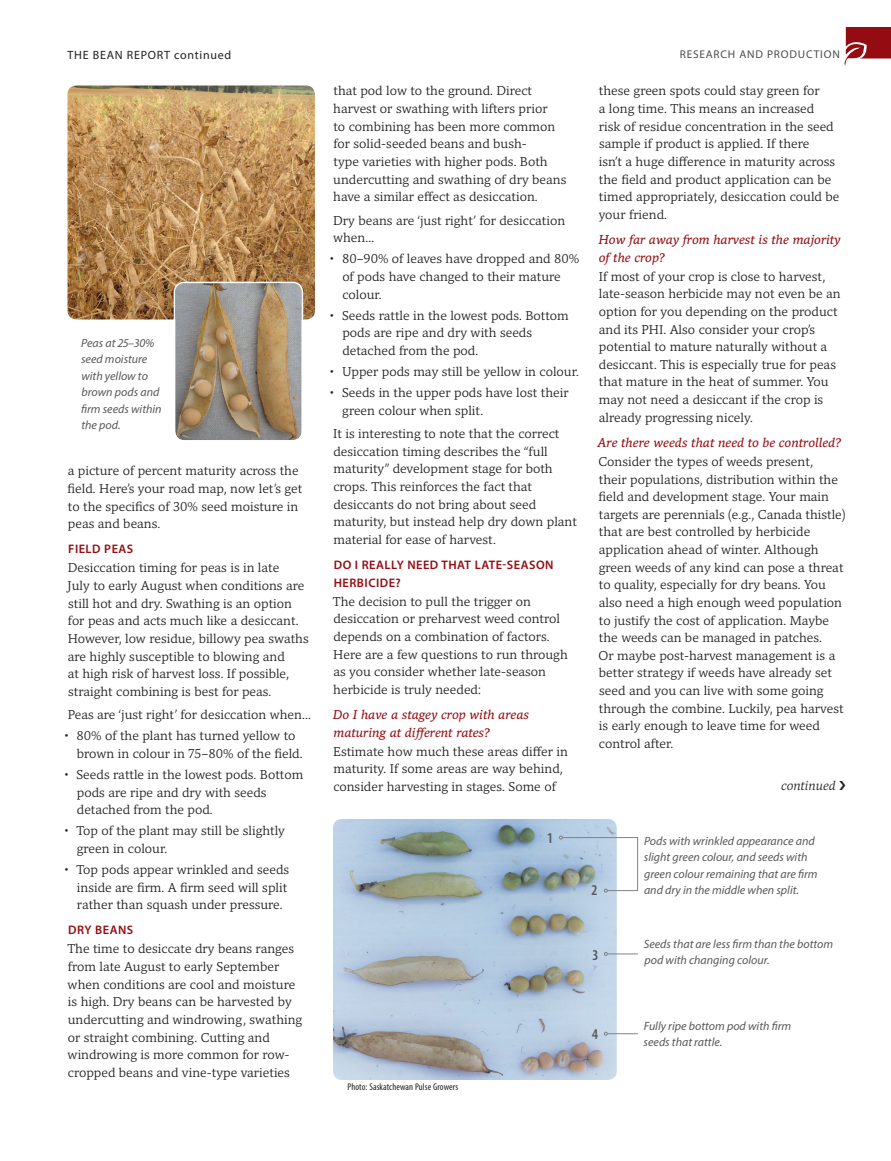
<style>
.page{position:relative;width:891px;height:1161px;background:#fff}
.page>*{position:absolute;margin:0;border:0;box-sizing:border-box;transform-origin:0 0}
.t1{font:600 condensed 15px "Myriad Pro";color:#57585a}
.t2{font:13.2px/17.7px "Mundo Serif";color:#231f20}
.t3{font:italic 13.2px/17.7px "Mundo Serif";color:#940c12}
.t4{font:italic 13.2px "Mundo Serif";color:#231f20}
.t5{font:600 12.3px/17.5px "Myriad Pro";letter-spacing:.04em;color:#940c12}
.t6{font:italic 12px/16.5px "Myriad Pro";color:#57585a}
.t7{font:12px "Myriad Pro";letter-spacing:.06em;color:#231f20}
.t8{font:11.25px "Myriad Pro";letter-spacing:.07em;color:#4b4c4d}
.t9{font:condensed 9.75px "Myriad Pro";letter-spacing:.01em;color:#231f20}
.s1{font-size:13.5px}
</style>
<div class="page">
<svg style="left:844px;top:27px;width:47px;height:39px"></svg>
<img style="left:68px;top:86px;width:247px;height:234px">
<img style="left:175px;top:283px;width:127px;height:156px">
<div style="left:174px;top:282px;width:129px;height:160px;border:2px solid #fff;border-radius:10px"></div>
<img style="left:333px;top:819px;width:284px;height:261px">
<svg style="left:559px;top:836px;width:79px;height:56px"></svg>
<hr style="left:607px;top:954px;width:31px;height:1px;background:#808285">
<svg style="left:604px;top:952px;width:4px;height:4px"></svg>
<hr style="left:607px;top:1033px;width:31px;height:1px;background:#808285">
<svg style="left:604px;top:1032px;width:4px;height:4px"></svg>
<p class="t7" style="left:68px;top:47px;width:165px">THE BEAN REPORT continued</p>
<p class="t6" style="left:81px;top:334px;width:82px">Peas at 25–30% seed moisture with yellow to brown pods and firm seeds within the pod.</p>
<p class="t2" style="left:68px;top:461px;width:236px">a picture of percent maturity across the field. Here’s your road map, now let’s get to the specifics of 30% seed moisture in peas and beans.</p>
<p class="t5" style="left:68px;top:540px;width:67px">FIELD PEAS</p>
<p class="t2" style="left:68px;top:559px;width:243px">Desiccation timing for peas is in late<br>July to early August when conditions are still hot and dry. Swathing is an option for peas and acts much like a desiccant.<br>However, low residue, billowy pea swaths are highly susceptible to blowing and<br>at high risk of harvest loss. If possible, straight combining is best for peas.</p>
<p class="t2" style="left:68px;top:706px;width:245px">Peas are ‘just right’ for desiccation when…</p>
<p class="t2" style="left:77px;top:727px;width:227px;text-indent:-12px"><span class="s1">•</span> 80% of the plant has turned yellow to brown in colour in 75–80% of the field.</p>
<p class="t2" style="left:77px;top:765px;width:228px;text-indent:-12px"><span class="s1">•</span> Seeds rattle in the lowest pods. Bottom pods are ripe and dry with seeds detached from the pod.</p>
<p class="t2" style="left:77px;top:821px;width:210px;text-indent:-12px"><span class="s1">•</span> Top of the plant may still be slightly green in colour.</p>
<p class="t2" style="left:77px;top:860px;width:214px;text-indent:-12px"><span class="s1">•</span> Top pods appear wrinkled and seeds inside are firm. A firm seed will split rather than squash under pressure.</p>
<p class="t5" style="left:68px;top:921px;width:67px">DRY BEANS</p>
<p class="t2" style="left:67px;top:940px;width:236px">The time to desiccate dry beans ranges from late August to early September when conditions are cool and moisture is high. Dry beans can be harvested by undercutting and windrowing, swathing or straight combining. Cutting and windrowing is more common for row&shy;cropped beans and vine-type varieties</p>
<p class="t2" style="left:333px;top:82px;width:235px">that pod low to the ground. Direct harvest or swathing with lifters prior<br>to combining has been more common for solid-seeded beans and bush-<br>type varieties with higher pods. Both undercutting and swathing of dry beans have a similar effect as desiccation.</p>
<p class="t2" style="left:333px;top:211px;width:234px">Dry beans are ‘just right’ for desiccation when…</p>
<p class="t2" style="left:342px;top:250px;width:239px;text-indent:-12px"><span class="s1">•</span> 80–90% of leaves have dropped and 80% of pods have changed to their mature colour.</p>
<p class="t2" style="left:342px;top:306px;width:228px;text-indent:-12px"><span class="s1">•</span> Seeds rattle in the lowest pods. Bottom pods are ripe and dry with seeds detached from the pod.</p>
<p class="t2" style="left:330px;top:362px;width:250px"><span class="s1">•</span> Upper pods may still be yellow in colour.</p>
<p class="t2" style="left:342px;top:383px;width:228px;text-indent:-12px"><span class="s1">•</span> Seeds in the upper pods have lost their green colour when split.</p>
<p class="t2" style="left:333px;top:424px;width:245px">It is interesting to note that the correct desiccation timing describes the “full maturity” development stage for both crops. This reinforces the fact that desiccants do not bring about seed maturity, but instead help dry down plant material for ease of harvest.</p>
<p class="t5" style="left:334px;top:556px;width:221px">DO I REALLY NEED THAT LATE-SEASON<br>HERBICIDE?</p>
<p class="t2" style="left:333px;top:592px;width:236px">The decision to pull the trigger on desiccation or preharvest weed control depends on a combination of factors.<br>Here are a few questions to run through as you consider whether late-season herbicide is truly needed:</p>
<p class="t3" style="left:333px;top:705px;width:198px">Do I have a stagey crop with areas maturing at different rates?</p>
<p class="t2" style="left:333px;top:742px;width:236px">Estimate how much these areas differ in maturity. If some areas are way behind, consider harvesting in stages. Some of</p>
<p class="t8" style="left:680px;top:48px;width:162px">RESEARCH AND PRODUCTION</p>
<p class="t2" style="left:599px;top:82px;width:242px">these green spots could stay green for<br>a long time. This means an increased<br>risk of residue concentration in the seed sample if product is applied. If there<br>isn’t a huge difference in maturity across the field and product application can be timed appropriately, desiccation could be your friend.</p>
<p class="t3" style="left:598px;top:230px;width:244px">How far away from harvest is the majority of the crop?</p>
<p class="t2" style="left:599px;top:267px;width:243px">If most of your crop is close to harvest, late-season herbicide may not even be an option for you depending on the product and its PHI. Also consider your crop’s potential to mature naturally without a desiccant. This is especially true for peas that mature in the heat of summer. You may not need a desiccant if the crop is already progressing nicely.</p>
<p class="t3" style="left:598px;top:433px;width:245px">Are there weeds that need to be controlled?</p>
<p class="t2" style="left:599px;top:452px;width:249px">Consider the types of weeds present,<br>their populations, distribution within the field and development stage. Your main targets are perennials (e.g., Canada thistle) that are best controlled by herbicide application ahead of winter. Although green weeds of any kind can pose a threat to quality, especially for dry beans. You also need a high enough weed population to justify the cost of application. Maybe the weeds can be managed in patches.<br>Or maybe post-harvest management is a better strategy if weeds have already set seed and you can live with some going through the combine. Luckily, pea harvest is early enough to leave time for weed control after.</p>
<p class="t4" style="left:781px;top:777px;width:56px">continued</p>
<p class="t1" style="left:548px;top:829px;width:6px">1</p>
<p class="t1" style="left:592px;top:881px;width:7px">2</p>
<p class="t6" style="left:644px;top:832px;width:175px">Pods with wrinkled appearance and slight green colour, and seeds with green colour remaining that are firm and dry in the middle when split.</p>
<p class="t1" style="left:593px;top:945px;width:7px">3</p>
<p class="t6" style="left:644px;top:935px;width:191px">Seeds that are less firm than the bottom pod with changing colour.</p>
<p class="t9" style="left:347px;top:1081px;width:112px">Photo: Saskatchewan Pulse Growers</p>
<p class="t1" style="left:592px;top:1025px;width:7px">4</p>
<p class="t6" style="left:644px;top:1018px;width:149px">Fully ripe bottom pod with firm seeds that rattle.</p>
</div>
